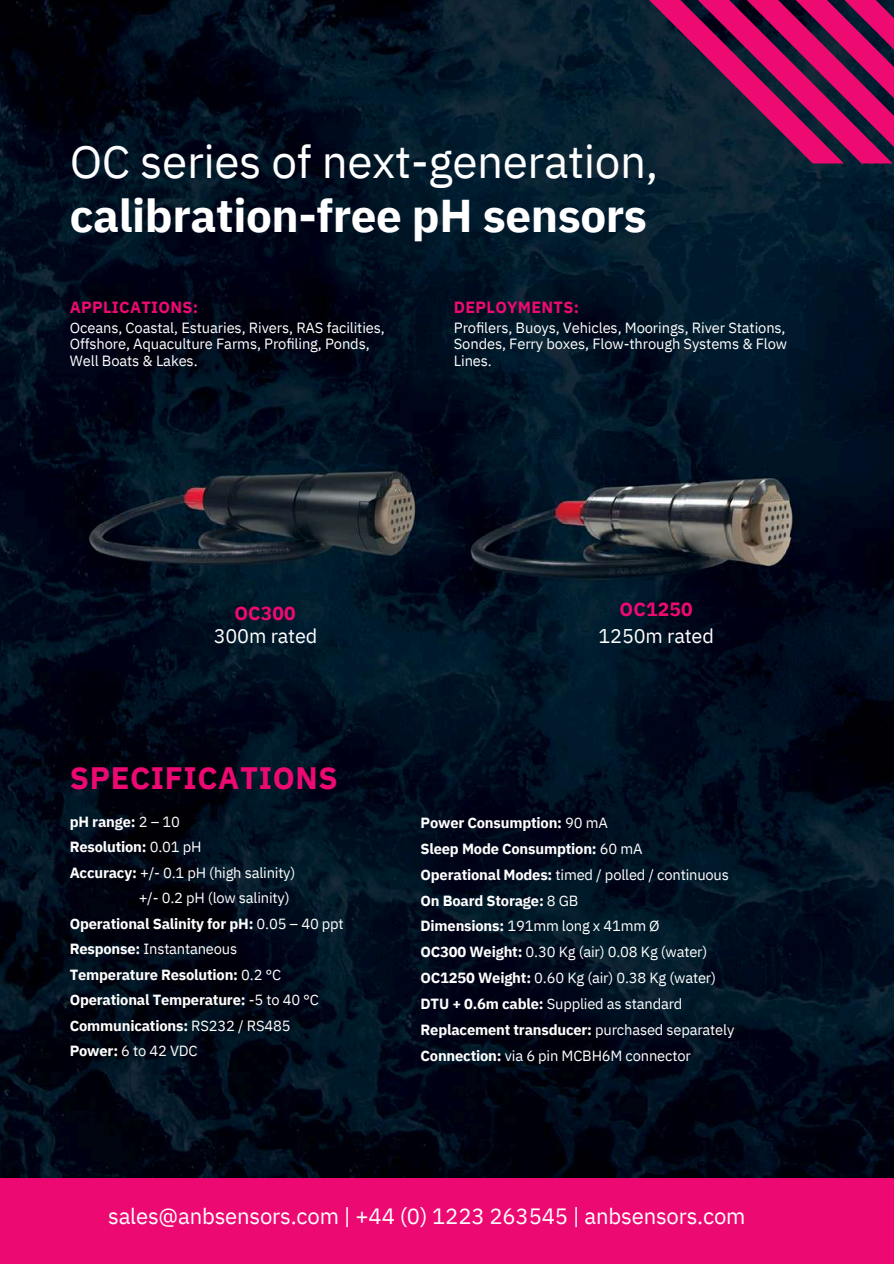
<style>
.page{position:relative;width:894px;height:1264px;background:#fff}
.page>*{position:absolute;margin:0;border:0;box-sizing:border-box;transform-origin:0 0}
.t1{font:45.9px "IBM Plex Sans";letter-spacing:-.01em;color:#fff}
.t2{font:700 45.9px "IBM Plex Sans";letter-spacing:-.01em;color:#fff}
.t3{font:700 30.9px "IBM Plex Sans";letter-spacing:.02em;color:#ed0972}
.t4{font:22.05px "IBM Plex Sans";letter-spacing:-.01em;color:#fff}
.t5{font:19.8px "IBM Plex Sans";letter-spacing:-.01em;color:#fff}
.t6{font:700 19.2px "IBM Plex Sans";letter-spacing:.01em;color:#ed0a71}
.t7{font:700 16.2px "IBM Plex Sans";letter-spacing:.02em;color:#ed0a71}
.t8{font:14.7px/25.8px "IBM Plex Sans";letter-spacing:-.01em;color:#fff}
.t9{font:700 14.7px "IBM Plex Sans";letter-spacing:-.015em;color:#fff}
.s1{font-weight:400}
.s2{font-weight:700}
</style>
<div class="page">
<img style="left:0;top:0;width:893px;height:1177px">
<div style="left:0;top:1177px;width:893px;height:86px;background:#ed0972"></div>
<svg style="left:647px;top:0;width:246px;height:163px;background:#6e164d"></svg>
<h1 class="t1" style="left:70px;top:131px;width:590px">OC series of next-generation,</h1>
<h1 class="t2" style="left:70px;top:185px;width:578px">calibration-free pH sensors</h1>
<p class="t7" style="left:70px;top:296px;width:130px">APPLICATIONS:</p>
<p class="t8" style="left:70px;top:319px;width:316px;line-height:16.5px">Oceans, Coastal, Estuaries, Rivers, RAS facilities,<br>Offshore, Aquaculture Farms, Profiling, Ponds,<br>Well Boats &amp; Lakes.</p>
<p class="t7" style="left:454px;top:296px;width:127px">DEPLOYMENTS:</p>
<p class="t8" style="left:454px;top:319px;width:335px;line-height:16.5px;text-align:justify">Profilers, Buoys, Vehicles, Moorings, River Stations, Sondes, Ferry boxes, Flow-through Systems &amp; Flow Lines.</p>
<h3 class="t6" style="left:234px;top:600px;width:63px">OC300</h3>
<h3 class="t6" style="left:619px;top:596px;width:74px">OC1250</h3>
<h3 class="t5" style="left:214px;top:622px;width:105px">300m rated</h3>
<h3 class="t5" style="left:598px;top:623px;width:117px">1250m rated</h3>
<h2 class="t3" style="left:70px;top:757px;width:269px">SPECIFICATIONS</h2>
<p class="t9" style="left:70px;top:811px;width:112px">pH range: <span class="s1">2 – 10</span></p>
<p class="t9" style="left:70px;top:837px;width:133px">Resolution: <span class="s1">0.01 pH</span></p>
<p class="t8" style="left:70px;top:859px;width:227px"><span class="s2">Accuracy:</span> +/- 0.1 pH (high salinity)</p>
<p class="t8" style="left:139px;top:884px;width:152px">+/- 0.2 pH (low salinity)</p>
<p class="t9" style="left:70px;top:913px;width:275px">Operational Salinity for pH: <span class="s1">0.05 – 40 ppt</span></p>
<p class="t8" style="left:70px;top:935px;width:169px"><span class="s2">Response:</span> Instantaneous</p>
<p class="t9" style="left:70px;top:964px;width:213px">Temperature Resolution: <span class="s1">0.2 °C</span></p>
<p class="t9" style="left:70px;top:990px;width:251px">Operational Temperature: <span class="s1">-5 to 40 °C</span></p>
<p class="t9" style="left:70px;top:1015px;width:222px">Communications: <span class="s1">RS232 / RS485</span></p>
<p class="t8" style="left:70px;top:1037px;width:129px"><span class="s2">Power:</span> 6 to 42 VDC</p>
<p class="t8" style="left:420px;top:809px;width:315px"><span class="s2">Power Consumption:</span> 90 mA<br><span class="s2">Sleep Mode Consumption:</span> 60 mA<br><span class="s2">Operational Modes:</span> timed / polled / continuous <span class="s2">On Board Storage:</span> 8 GB<br><span class="s2">Dimensions:</span> 191mm long x 41mm Ø<br><span class="s2">OC300 Weight:</span> 0.30 Kg (air) 0.08 Kg (water)<br><span class="s2">OC1250 Weight:</span> 0.60 Kg (air) 0.38 Kg (water)<br><span class="s2">DTU + 0.6m cable:</span> Supplied as standard <span class="s2">Replacement transducer:</span> purchased separately <span class="s2">Connection:</span> via 6 pin MCBH6M connector</p>
<h3 class="t4" style="left:108px;top:1201px;width:638px">sales@anbsensors.com | +44 (0) 1223 263545 | anbsensors.com</h3>
</div>
